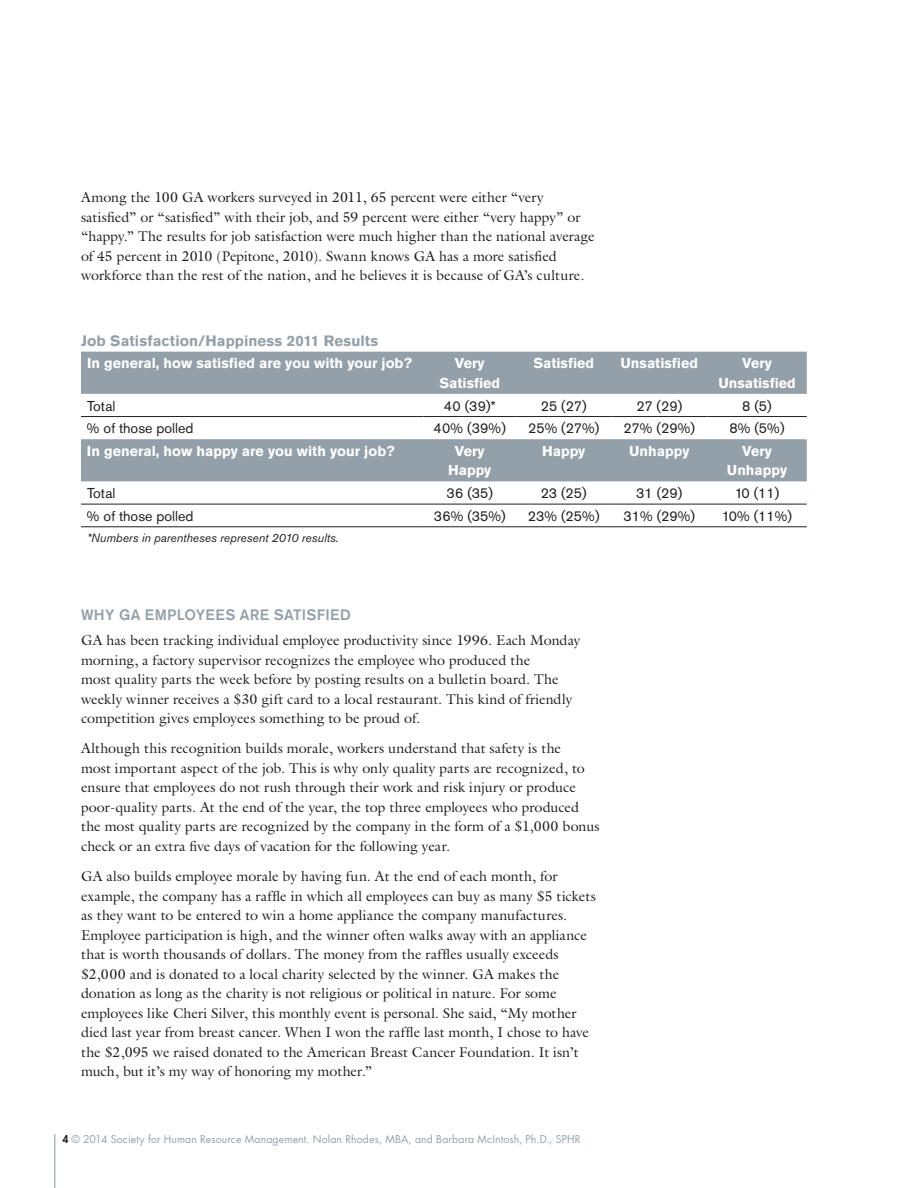
<style>
.page{position:relative;width:918px;height:1188px;background:#fff}
.page>*{position:absolute;margin:0;border:0;box-sizing:border-box;transform-origin:0 0}
.t1{font:700 15px "Akzidenz Grotesk Pro";letter-spacing:.005em;color:#94a0a9}
.t2{font:500 15px "Akzidenz Grotesk Pro";letter-spacing:.02em;color:#94a0a9}
.t3{font:14.25px/19.5px "Galliard Std";color:#231f20}
.t4{font:700 14.25px/19.5px "Akzidenz Grotesk Pro";color:#fff;text-align:center}
.t5{font:14.25px "Akzidenz Grotesk Pro";color:#231f20}
.t6{font:italic 12px "Akzidenz Grotesk Pro";color:#231f20}
.t7{font:10.5px "Futura Std";letter-spacing:.015em;color:#94a0a9}
.s1{font-weight:800;color:#231f20}
</style>
<div class="page">
<hr style="left:54px;top:1134px;width:2px;height:54px;background:#94a0a9">
<svg style="left:81px;top:352px;width:726px;height:129px;fill:#94a0a9"></svg>
<hr style="left:81px;top:416px;width:342px;height:1px;background:#231f20">
<hr style="left:423px;top:416px;width:93px;height:1px;background:#231f20">
<hr style="left:516px;top:416px;width:95px;height:1px;background:#231f20">
<hr style="left:611px;top:416px;width:96px;height:1px;background:#231f20">
<hr style="left:707px;top:416px;width:100px;height:1px;background:#231f20">
<hr style="left:81px;top:504px;width:342px;height:1px;background:#231f20">
<hr style="left:423px;top:504px;width:93px;height:1px;background:#231f20">
<hr style="left:516px;top:504px;width:95px;height:1px;background:#231f20">
<hr style="left:611px;top:504px;width:96px;height:1px;background:#231f20">
<hr style="left:707px;top:504px;width:100px;height:1px;background:#231f20">
<hr style="left:81px;top:526px;width:342px;height:1px;background:#231f20">
<hr style="left:423px;top:526px;width:93px;height:1px;background:#231f20">
<hr style="left:516px;top:526px;width:95px;height:1px;background:#231f20">
<hr style="left:611px;top:526px;width:96px;height:1px;background:#231f20">
<hr style="left:707px;top:526px;width:100px;height:1px;background:#231f20">
<p class="t3" style="left:81px;top:188px;width:515px">Among the 100 GA workers surveyed in 2011, 65 percent were either “very satisfied” or “satisfied” with their job, and 59 percent were either “very happy” or “happy.” The results for job satisfaction were much higher than the national average of 45 percent in 2010 (Pepitone, 2010). Swann knows GA has a more satisfied workforce than the rest of the nation, and he believes it is because of GA’s culture.</p>
<p class="t1" style="left:81px;top:331px;width:299px">Job Satisfaction/Happiness 2011 Results</p>
<p class="t4" style="left:87px;top:353px;width:327px">In general, how satisfied are you with your job?</p>
<p class="t4" style="left:439px;top:353px;width:62px">Very<br>Satisfied</p>
<p class="t4" style="left:533px;top:353px;width:62px">Satisfied</p>
<p class="t4" style="left:621px;top:353px;width:79px">Unsatisfied</p>
<p class="t4" style="left:718px;top:353px;width:79px">Very<br>Unsatisfied</p>
<p class="t5" style="left:87px;top:396px;width:30px">Total</p>
<p class="t5" style="left:444px;top:396px;width:53px">40 (39)*</p>
<p class="t5" style="left:541px;top:396px;width:47px">25 (27)</p>
<p class="t5" style="left:636px;top:396px;width:47px">27 (29)</p>
<p class="t5" style="left:742px;top:396px;width:31px">8 (5)</p>
<p class="t5" style="left:87px;top:419px;width:108px">% of those polled</p>
<p class="t5" style="left:434px;top:419px;width:74px">40% (39%)</p>
<p class="t5" style="left:528px;top:419px;width:73px">25% (27%)</p>
<p class="t5" style="left:624px;top:419px;width:73px">27% (29%)</p>
<p class="t5" style="left:730px;top:419px;width:57px">8% (5%)</p>
<p class="t4" style="left:87px;top:441px;width:309px">In general, how happy are you with your job?</p>
<p class="t4" style="left:448px;top:441px;width:45px">Very<br>Happy</p>
<p class="t4" style="left:542px;top:441px;width:45px">Happy</p>
<p class="t4" style="left:629px;top:441px;width:62px">Unhappy</p>
<p class="t4" style="left:727px;top:441px;width:62px">Very<br>Unhappy</p>
<p class="t5" style="left:87px;top:484px;width:30px">Total</p>
<p class="t5" style="left:447px;top:484px;width:48px">36 (35)</p>
<p class="t5" style="left:541px;top:484px;width:48px">23 (25)</p>
<p class="t5" style="left:636px;top:484px;width:48px">31 (29)</p>
<p class="t5" style="left:735px;top:484px;width:46px">10 (11)</p>
<p class="t5" style="left:87px;top:507px;width:108px">% of those polled</p>
<p class="t5" style="left:434px;top:507px;width:73px">36% (35%)</p>
<p class="t5" style="left:528px;top:507px;width:73px">23% (25%)</p>
<p class="t5" style="left:623px;top:507px;width:73px">31% (29%)</p>
<p class="t5" style="left:722px;top:507px;width:72px">10% (11%)</p>
<p class="t6" style="left:87px;top:530px;width:253px">*Numbers in parentheses represent 2010 results.</p>
<p class="t2" style="left:81px;top:605px;width:271px">WHY GA EMPLOYEES ARE SATISFIED</p>
<p class="t3" style="left:81px;top:630px;width:501px">GA has been tracking individual employee productivity since 1996. Each Monday morning, a factory supervisor recognizes the employee who produced the<br>most quality parts the week before by posting results on a bulletin board. The weekly winner receives a $30 gift card to a local restaurant. This kind of friendly competition gives employees something to be proud of.</p>
<p class="t3" style="left:81px;top:739px;width:520px">Although this recognition builds morale, workers understand that safety is the<br>most important aspect of the job. This is why only quality parts are recognized, to ensure that employees do not rush through their work and risk injury or produce poor-quality parts. At the end of the year, the top three employees who produced the most quality parts are recognized by the company in the form of a $1,000 bonus check or an extra five days of vacation for the following year.</p>
<p class="t3" style="left:81px;top:866px;width:516px">GA also builds employee morale by having fun. At the end of each month, for example, the company has a raffle in which all employees can buy as many $5 tickets as they want to be entered to win a home appliance the company manufactures.<br>Employee participation is high, and the winner often walks away with an appliance that is worth thousands of dollars. The money from the raffles usually exceeds $2,000 and is donated to a local charity selected by the winner. GA makes the donation as long as the charity is not religious or political in nature. For some employees like Cheri Silver, this monthly event is personal. She said, “My mother died last year from breast cancer. When I won the raffle last month, I chose to have the $2,095 we raised donated to the American Breast Cancer Foundation. It isn’t much, but it’s my way of honoring my mother.”</p>
<p class="t7" style="left:62px;top:1132px;width:520px"><span class="s1">4</span> © 2014 Society for Human Resource Management. Nolan Rhodes, MBA, and Barbara McIntosh, Ph.D., SPHR</p>
</div>
